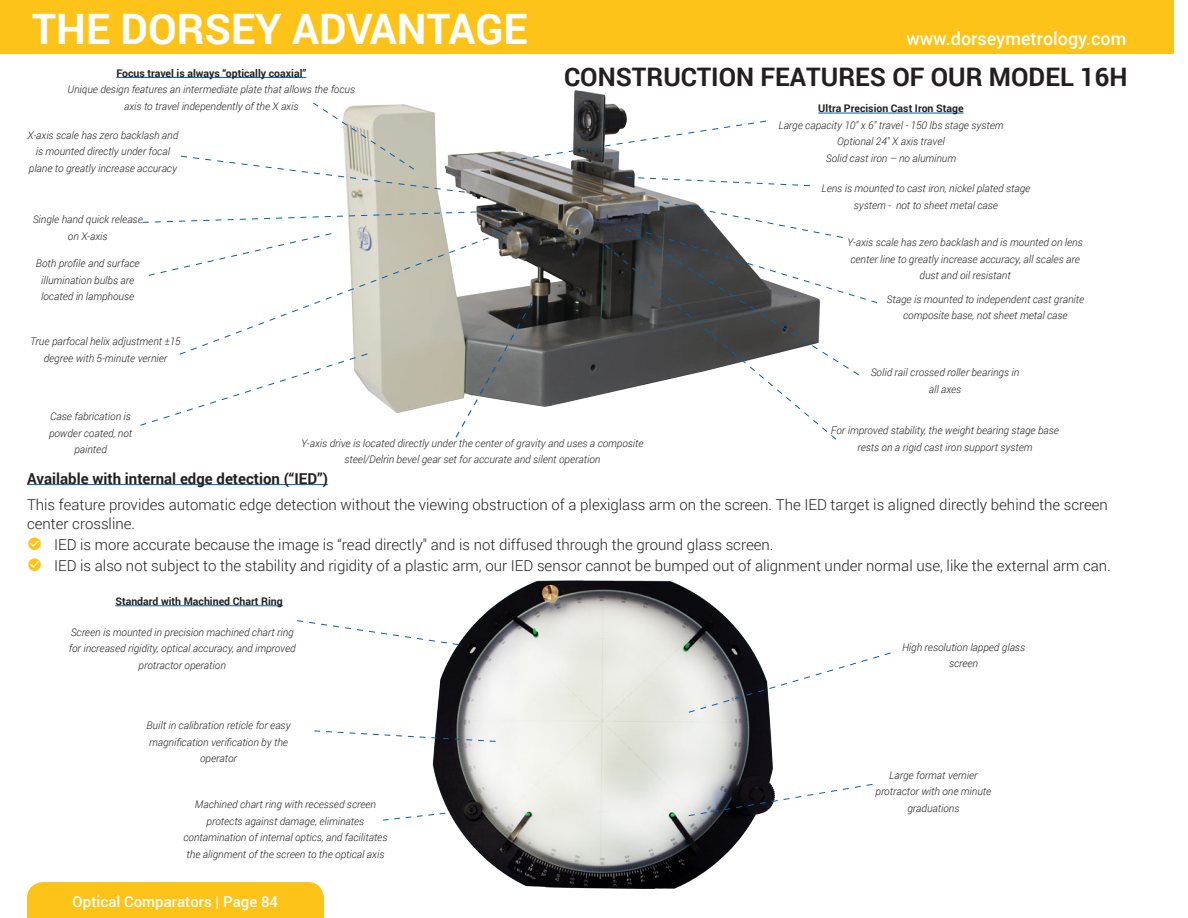
<style>
.page{position:relative;width:1188px;height:918px;background:#fff}
.page>*{position:absolute;margin:0;border:0;box-sizing:border-box;transform-origin:0 0}
.t1{font:700 42px "Roboto";color:#fff}
.t2{font:700 25.5px "Roboto";color:#231f20}
.t3{font:500 18px "Roboto";color:#fff}
.t4{font:300 15px/19.5px "Roboto";color:#231f20}
.t5{font:700 15px "Roboto";color:#231f20}
.t6{font:500 15px "Roboto";color:#fff}
.t7{font:italic 300 10.5px/16.5px "Roboto";color:#231f20;text-align:center}
.t8{font:700 10.5px "Roboto";color:#231f20}
</style>
<div class="page">
<div style="left:27px;top:882px;width:297px;height:36px;background:#fec318"></div>
<div style="left:0;top:0;width:1174px;height:54px;background:#fec318"></div>
<img style="left:432px;top:581px;width:341px;height:308px">
<img style="left:347px;top:90px;width:506px;height:323px">
<hr style="left:818px;top:113px;width:146px;height:1px;background:#0161aa">
<hr style="left:116px;top:77px;width:190px;height:1px;background:#0161aa">
<hr style="left:27px;top:484px;width:301px;height:1px;background:#0161aa">
<svg style="left:148px;top:268px;width:31px;height:8px"></svg>
<svg style="left:142px;top:210px;width:372px;height:13px"></svg>
<svg style="left:626px;top:177px;width:185px;height:9px"></svg>
<svg style="left:181px;top:102px;width:285px;height:91px"></svg>
<svg style="left:454px;top:355px;width:79px;height:83px"></svg>
<svg style="left:140px;top:355px;width:228px;height:71px"></svg>
<svg style="left:688px;top:783px;width:185px;height:34px"></svg>
<svg style="left:688px;top:652px;width:203px;height:61px"></svg>
<svg style="left:314px;top:730px;width:182px;height:12px"></svg>
<svg style="left:508px;top:120px;width:259px;height:42px"></svg>
<svg style="left:297px;top:620px;width:163px;height:26px"></svg>
<svg style="left:604px;top:244px;width:233px;height:196px"></svg>
<svg style="left:625px;top:201px;width:253px;height:175px"></svg>
<svg style="left:383px;top:812px;width:63px;height:9px"></svg>
<svg style="left:179px;top:220px;width:355px;height:135px"></svg>
<hr style="left:115px;top:606px;width:168px;height:1px;background:#0161aa">
<h1 class="t1" style="left:32px;top:-1px;width:497px">THE DORSEY ADVANTAGE</h1>
<p class="t8" style="left:116px;top:66px;width:191px">Focus travel is always “optically coaxial”</p>
<p class="t7" style="left:68px;top:81px;width:289px">Unique design features an intermediate plate that allows the focus axis to travel independently of the X axis</p>
<p class="t7" style="left:28px;top:126px;width:152px">X-axis scale has zero backlash and is mounted directly under focal plane to greatly increase accuracy</p>
<p class="t7" style="left:33px;top:211px;width:112px">Single hand quick release on X-axis</p>
<p class="t7" style="left:36px;top:255px;width:105px">Both profile and surface illumination bulbs are located in lamphouse</p>
<p class="t7" style="left:30px;top:333px;width:152px">True parfocal helix adjustment ±15 degree with 5-minute vernier</p>
<h3 class="t3" style="left:906px;top:26px;width:222px">www.dorseymetrology.com</h3>
<h2 class="t2" style="left:564px;top:59px;width:565px">CONSTRUCTION FEATURES OF OUR MODEL 16H</h2>
<p class="t8" style="left:818px;top:101px;width:147px">Ultra Precision Cast Iron Stage</p>
<p class="t7" style="left:778px;top:116px;width:227px">Large capacity 10" x 6" travel - 150 lbs stage system<br>Optional 24" X axis travel<br>Solid cast iron – no aluminum</p>
<p class="t7" style="left:822px;top:180px;width:210px">Lens is mounted to cast iron, nickel plated stage system - not to sheet metal case</p>
<p class="t7" style="left:847px;top:234px;width:237px">Y-axis scale has zero backlash and is mounted on lens center line to greatly increase accuracy, all scales are dust and oil resistant</p>
<p class="t7" style="left:887px;top:291px;width:199px">Stage is mounted to independent cast granite composite base, not sheet metal case</p>
<p class="t7" style="left:871px;top:364px;width:150px">Solid rail crossed roller bearings in all axes</p>
<p class="t7" style="left:49px;top:408px;width:85px">Case fabrication is powder coated, not painted</p>
<h3 class="t5" style="left:27px;top:468px;width:302px">Available with internal edge detection (“IED”)</h3>
<h3 class="t4" style="left:27px;top:494px;width:1082px">This feature provides automatic edge detection without the viewing obstruction of a plexiglass arm on the screen. The IED target is aligned directly behind the screen center crossline.</h3>
<p class="t4" style="left:54px;top:534px;width:1058px;line-height:21px">IED is more accurate because the image is “read directly" and is not diffused through the ground glass screen.<br>IED is also not subject to the stability and rigidity of a plastic arm, our IED sensor cannot be bumped out of alignment under normal use, like the external arm can.</p>
<p class="t7" style="left:831px;top:422px;width:230px">For improved stability, the weight bearing stage base rests on a rigid cast iron support system</p>
<p class="t7" style="left:301px;top:435px;width:344px">Y-axis drive is located directly under the center of gravity and uses a composite steel/Delrin bevel gear set for accurate and silent operation</p>
<p class="t8" style="left:115px;top:594px;width:169px">Standard with Machined Chart Ring</p>
<p class="t7" style="left:69px;top:623px;width:228px">Screen is mounted in precision machined chart ring for increased rigidity, optical accuracy, and improved protractor operation</p>
<p class="t7" style="left:147px;top:717px;width:146px">Built in calibration reticle for easy magnification verification by the operator</p>
<p class="t7" style="left:183px;top:796px;width:206px">Machined chart ring with recessed screen protects against damage, eliminates contamination of internal optics, and facilitates the alignment of the screen to the optical axis</p>
<h3 class="t6" style="left:73px;top:891px;width:207px">Optical Comparators | Page 84</h3>
<p class="t7" style="left:902px;top:638px;width:125px">High resolution lapped glass screen</p>
<p class="t7" style="left:876px;top:766px;width:117px">Large format vernier protractor with one minute graduations</p>
</div>
